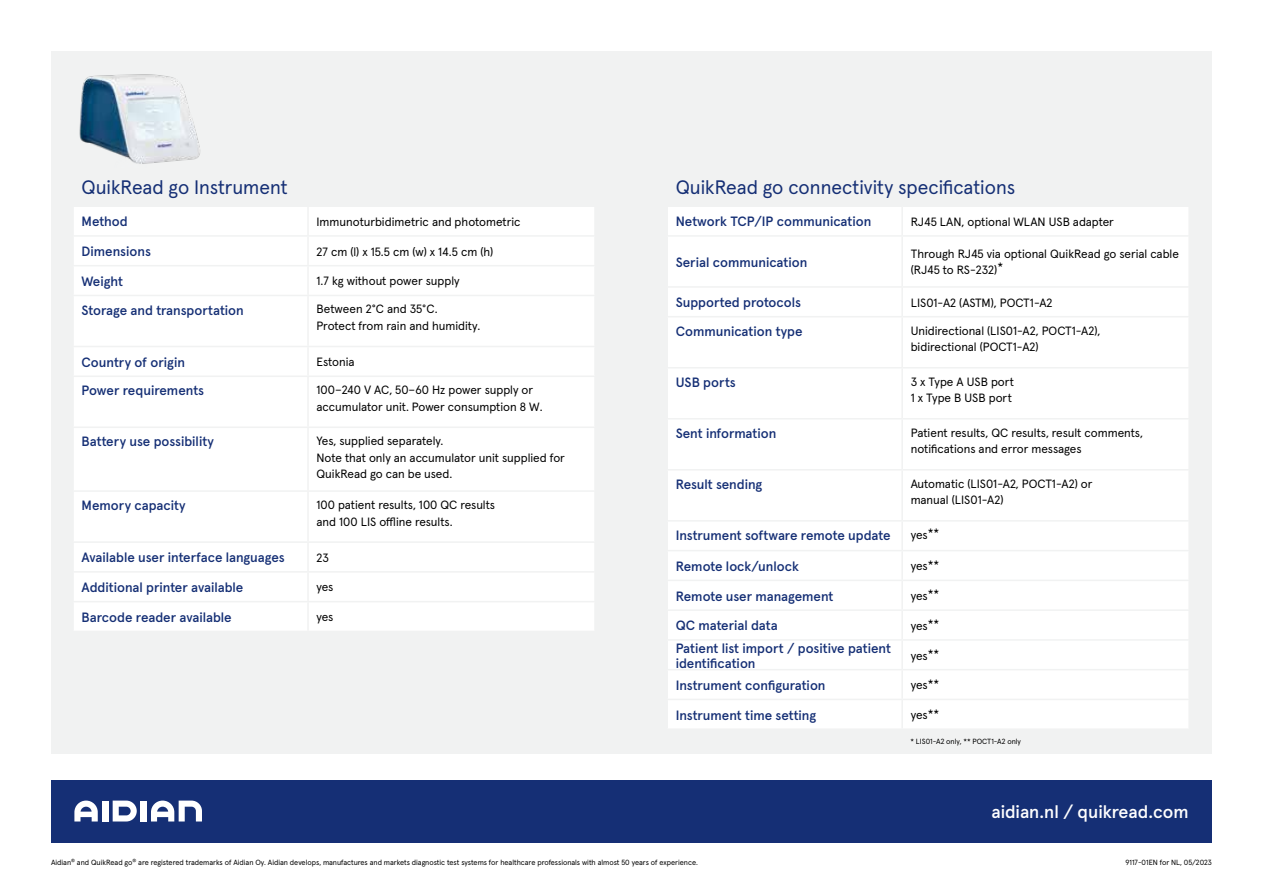
<style>
.page{position:relative;width:1263px;height:893px;background:#fff}
.page>*{position:absolute;margin:0;border:0;box-sizing:border-box;transform-origin:0 0}
.t1{font:19.5px "Apercu Pro";color:#152f75}
.t2{font:500 18px "Apercu Pro";color:#fff}
.t3{font:500 13.5px/15px "Apercu Pro";color:#152f75}
.t4{font:12px/16.5px "Apercu Pro";color:#000}
.t5{font:7.5px "Apercu Pro";color:#000}
</style>
<div class="page">
<div style="left:51px;top:51px;width:1161px;height:703px;background:#f1f2f2"></div>
<div style="left:51px;top:780px;width:1161px;height:62px;background:#152f75"></div>
<svg style="left:113px;top:801px;width:24px;height:20px"></svg>
<div style="left:102px;top:801px;width:6px;height:20px;background:#fff"></div>
<div style="left:141px;top:801px;width:6px;height:20px;background:#fff"></div>
<svg style="left:74px;top:801px;width:24px;height:20px"></svg>
<svg style="left:151px;top:801px;width:51px;height:20px"></svg>
<div style="left:74px;top:207px;width:520px;height:423px;background:#fff"></div>
<hr style="left:72px;top:265px;width:236px;height:1px;background:#f1f2f2">
<hr style="left:308px;top:265px;width:288px;height:1px;background:#f1f2f2">
<hr style="left:72px;top:235px;width:236px;height:2px;background:#f1f2f2">
<hr style="left:308px;top:235px;width:288px;height:2px;background:#f1f2f2">
<hr style="left:307px;top:207px;width:2px;height:28px;background:#f1f2f2">
<hr style="left:307px;top:237px;width:2px;height:28px;background:#f1f2f2">
<hr style="left:307px;top:266px;width:2px;height:29px;background:#f1f2f2">
<hr style="left:307px;top:296px;width:2px;height:50px;background:#f1f2f2">
<hr style="left:307px;top:347px;width:2px;height:28px;background:#f1f2f2">
<hr style="left:307px;top:377px;width:2px;height:50px;background:#f1f2f2">
<hr style="left:307px;top:428px;width:2px;height:62px;background:#f1f2f2">
<hr style="left:307px;top:492px;width:2px;height:49px;background:#f1f2f2">
<hr style="left:307px;top:543px;width:2px;height:28px;background:#f1f2f2">
<hr style="left:307px;top:573px;width:2px;height:28px;background:#f1f2f2">
<hr style="left:307px;top:602px;width:2px;height:29px;background:#f1f2f2">
<hr style="left:72px;top:295px;width:236px;height:1px;background:#f1f2f2">
<hr style="left:308px;top:295px;width:288px;height:1px;background:#f1f2f2">
<hr style="left:72px;top:346px;width:236px;height:1px;background:#f1f2f2">
<hr style="left:308px;top:346px;width:288px;height:1px;background:#f1f2f2">
<hr style="left:72px;top:375px;width:236px;height:2px;background:#f1f2f2">
<hr style="left:308px;top:375px;width:288px;height:2px;background:#f1f2f2">
<hr style="left:72px;top:427px;width:236px;height:1px;background:#f1f2f2">
<hr style="left:308px;top:427px;width:288px;height:1px;background:#f1f2f2">
<hr style="left:72px;top:490px;width:236px;height:2px;background:#f1f2f2">
<hr style="left:308px;top:490px;width:288px;height:2px;background:#f1f2f2">
<hr style="left:72px;top:541px;width:236px;height:2px;background:#f1f2f2">
<hr style="left:308px;top:541px;width:288px;height:2px;background:#f1f2f2">
<hr style="left:72px;top:571px;width:236px;height:2px;background:#f1f2f2">
<hr style="left:308px;top:571px;width:288px;height:2px;background:#f1f2f2">
<hr style="left:72px;top:601px;width:236px;height:1px;background:#f1f2f2">
<hr style="left:308px;top:601px;width:288px;height:1px;background:#f1f2f2">
<div style="left:668px;top:207px;width:520px;height:521px;background:#fff"></div>
<hr style="left:666px;top:286px;width:236px;height:2px;background:#f1f2f2">
<hr style="left:902px;top:286px;width:288px;height:2px;background:#f1f2f2">
<hr style="left:666px;top:235px;width:236px;height:2px;background:#f1f2f2">
<hr style="left:902px;top:235px;width:288px;height:2px;background:#f1f2f2">
<hr style="left:901px;top:207px;width:2px;height:28px;background:#f1f2f2">
<hr style="left:901px;top:237px;width:2px;height:49px;background:#f1f2f2">
<hr style="left:901px;top:288px;width:2px;height:28px;background:#f1f2f2">
<hr style="left:901px;top:317px;width:2px;height:50px;background:#f1f2f2">
<hr style="left:901px;top:368px;width:2px;height:50px;background:#f1f2f2">
<hr style="left:901px;top:419px;width:2px;height:50px;background:#f1f2f2">
<hr style="left:901px;top:471px;width:2px;height:49px;background:#f1f2f2">
<hr style="left:901px;top:522px;width:2px;height:28px;background:#f1f2f2">
<hr style="left:901px;top:551px;width:2px;height:29px;background:#f1f2f2">
<hr style="left:901px;top:581px;width:2px;height:28px;background:#f1f2f2">
<hr style="left:901px;top:611px;width:2px;height:28px;background:#f1f2f2">
<hr style="left:901px;top:641px;width:2px;height:28px;background:#f1f2f2">
<hr style="left:901px;top:670px;width:2px;height:29px;background:#f1f2f2">
<hr style="left:901px;top:700px;width:2px;height:28px;background:#f1f2f2">
<hr style="left:666px;top:316px;width:236px;height:1px;background:#f1f2f2">
<hr style="left:902px;top:316px;width:288px;height:1px;background:#f1f2f2">
<hr style="left:666px;top:367px;width:236px;height:1px;background:#f1f2f2">
<hr style="left:902px;top:367px;width:288px;height:1px;background:#f1f2f2">
<hr style="left:666px;top:418px;width:236px;height:1px;background:#f1f2f2">
<hr style="left:902px;top:418px;width:288px;height:1px;background:#f1f2f2">
<hr style="left:666px;top:469px;width:236px;height:2px;background:#f1f2f2">
<hr style="left:902px;top:469px;width:288px;height:2px;background:#f1f2f2">
<hr style="left:666px;top:520px;width:236px;height:2px;background:#f1f2f2">
<hr style="left:902px;top:520px;width:288px;height:2px;background:#f1f2f2">
<hr style="left:666px;top:550px;width:236px;height:1px;background:#f1f2f2">
<hr style="left:902px;top:550px;width:288px;height:1px;background:#f1f2f2">
<hr style="left:666px;top:580px;width:236px;height:1px;background:#f1f2f2">
<hr style="left:902px;top:580px;width:288px;height:1px;background:#f1f2f2">
<hr style="left:666px;top:609px;width:236px;height:2px;background:#f1f2f2">
<hr style="left:902px;top:609px;width:288px;height:2px;background:#f1f2f2">
<hr style="left:666px;top:639px;width:236px;height:2px;background:#f1f2f2">
<hr style="left:902px;top:639px;width:288px;height:2px;background:#f1f2f2">
<hr style="left:666px;top:669px;width:236px;height:1px;background:#f1f2f2">
<hr style="left:902px;top:669px;width:288px;height:1px;background:#f1f2f2">
<hr style="left:666px;top:699px;width:236px;height:1px;background:#f1f2f2">
<hr style="left:902px;top:699px;width:288px;height:1px;background:#f1f2f2">
<img style="left:79px;top:74px;width:122px;height:90px">
<h1 class="t1" style="left:82px;top:173px;width:208px">QuikRead go Instrument</h1>
<p class="t3" style="left:82px;top:213px;width:48px">Method</p>
<p class="t4" style="left:316px;top:212px;width:206px">Immunoturbidimetric and photometric</p>
<p class="t3" style="left:82px;top:243px;width:71px">Dimensions</p>
<p class="t4" style="left:316px;top:242px;width:178px">27 cm (l) x 15.5 cm (w) x 14.5 cm (h)</p>
<p class="t3" style="left:82px;top:273px;width:43px">Weight</p>
<p class="t4" style="left:316px;top:272px;width:145px">1.7 kg without power supply</p>
<p class="t3" style="left:82px;top:301px;width:164px">Storage and transportation</p>
<p class="t4" style="left:316px;top:300px;width:165px">Between 2°C and 35°C.<br>Protect from rain and humidity.</p>
<p class="t3" style="left:82px;top:353px;width:105px">Country of origin</p>
<p class="t4" style="left:316px;top:353px;width:39px">Estonia</p>
<p class="t3" style="left:82px;top:382px;width:124px">Power requirements</p>
<p class="t4" style="left:316px;top:381px;width:228px">100–240 V AC, 50–60 Hz power supply or accumulator unit. Power consumption 8 W.</p>
<p class="t3" style="left:82px;top:433px;width:134px">Battery use possibility</p>
<p class="t4" style="left:316px;top:432px;width:250px">Yes, supplied separately.<br>Note that only an accumulator unit supplied for<br>QuikRead go can be used.</p>
<p class="t3" style="left:82px;top:497px;width:106px">Memory capacity</p>
<p class="t4" style="left:316px;top:496px;width:180px">100 patient results, 100 QC results and 100 LIS offline results.</p>
<p class="t3" style="left:82px;top:549px;width:205px">Available user interface languages</p>
<p class="t4" style="left:316px;top:548px;width:14px">23</p>
<p class="t3" style="left:82px;top:579px;width:163px">Additional printer available</p>
<p class="t4" style="left:316px;top:578px;width:18px">yes</p>
<p class="t3" style="left:82px;top:609px;width:152px">Barcode reader available</p>
<p class="t4" style="left:316px;top:608px;width:18px">yes</p>
<h1 class="t1" style="left:676px;top:173px;width:341px">QuikRead go connectivity specifications</h1>
<p class="t3" style="left:676px;top:213px;width:197px">Network TCP/IP communication</p>
<p class="t4" style="left:911px;top:212px;width:205px">RJ45 LAN, optional WLAN USB adapter</p>
<p class="t3" style="left:676px;top:254px;width:133px">Serial communication</p>
<p class="t4" style="left:911px;top:245px;width:270px">Through RJ45 via optional QuikRead go serial cable (RJ45 to RS-232)*</p>
<p class="t3" style="left:676px;top:294px;width:127px">Supported protocols</p>
<p class="t4" style="left:911px;top:293px;width:143px">LIS01-A2 (ASTM), POCT1-A2</p>
<p class="t3" style="left:676px;top:323px;width:128px">Communication type</p>
<p class="t4" style="left:911px;top:321px;width:191px">Unidirectional (LIS01-A2, POCT1-A2), bidirectional (POCT1-A2)</p>
<p class="t3" style="left:676px;top:374px;width:61px">USB ports</p>
<p class="t4" style="left:911px;top:372px;width:105px">3 x Type A USB port<br>1 x Type B USB port</p>
<p class="t3" style="left:676px;top:425px;width:102px">Sent information</p>
<p class="t4" style="left:911px;top:423px;width:234px">Patient results, QC results, result comments, notifications and error messages</p>
<p class="t3" style="left:676px;top:476px;width:88px">Result sending</p>
<p class="t4" style="left:911px;top:474px;width:183px">Automatic (LIS01-A2, POCT1-A2) or manual (LIS01-A2)</p>
<p class="t3" style="left:676px;top:527px;width:216px">Instrument software remote update</p>
<p class="t4" style="left:911px;top:525px;width:30px">yes**</p>
<p class="t3" style="left:676px;top:558px;width:125px">Remote lock/unlock</p>
<p class="t4" style="left:911px;top:557px;width:30px">yes**</p>
<p class="t3" style="left:676px;top:587px;width:159px">Remote user management</p>
<p class="t4" style="left:911px;top:587px;width:30px">yes**</p>
<p class="t3" style="left:676px;top:617px;width:103px">QC material data</p>
<p class="t4" style="left:911px;top:616px;width:30px">yes**</p>
<p class="t3" style="left:676px;top:639px;width:217px">Patient list import / positive patient identification</p>
<p class="t4" style="left:911px;top:646px;width:30px">yes**</p>
<p class="t3" style="left:676px;top:677px;width:151px">Instrument configuration</p>
<p class="t4" style="left:911px;top:676px;width:30px">yes**</p>
<p class="t3" style="left:676px;top:706px;width:142px">Instrument time setting</p>
<p class="t4" style="left:911px;top:706px;width:30px">yes**</p>
<p class="t5" style="left:910px;top:736px;width:112px">* LIS01-A2 only, ** POCT1-A2 only</p>
<h2 class="t2" style="left:991px;top:798px;width:199px">aidian.nl / quikread.com</h2>
<p class="t5" style="left:51px;top:856px;width:648px">Aidian<sup>®</sup> and QuikRead go<sup>®</sup> are registered trademarks of Aidian Oy. Aidian develops, manufactures and markets diagnostic test systems for healthcare professionals with almost 50 years of experience.</p>
<p class="t5" style="left:1125px;top:856px;width:88px">9117-01EN for NL, 05/2023</p>
</div>
